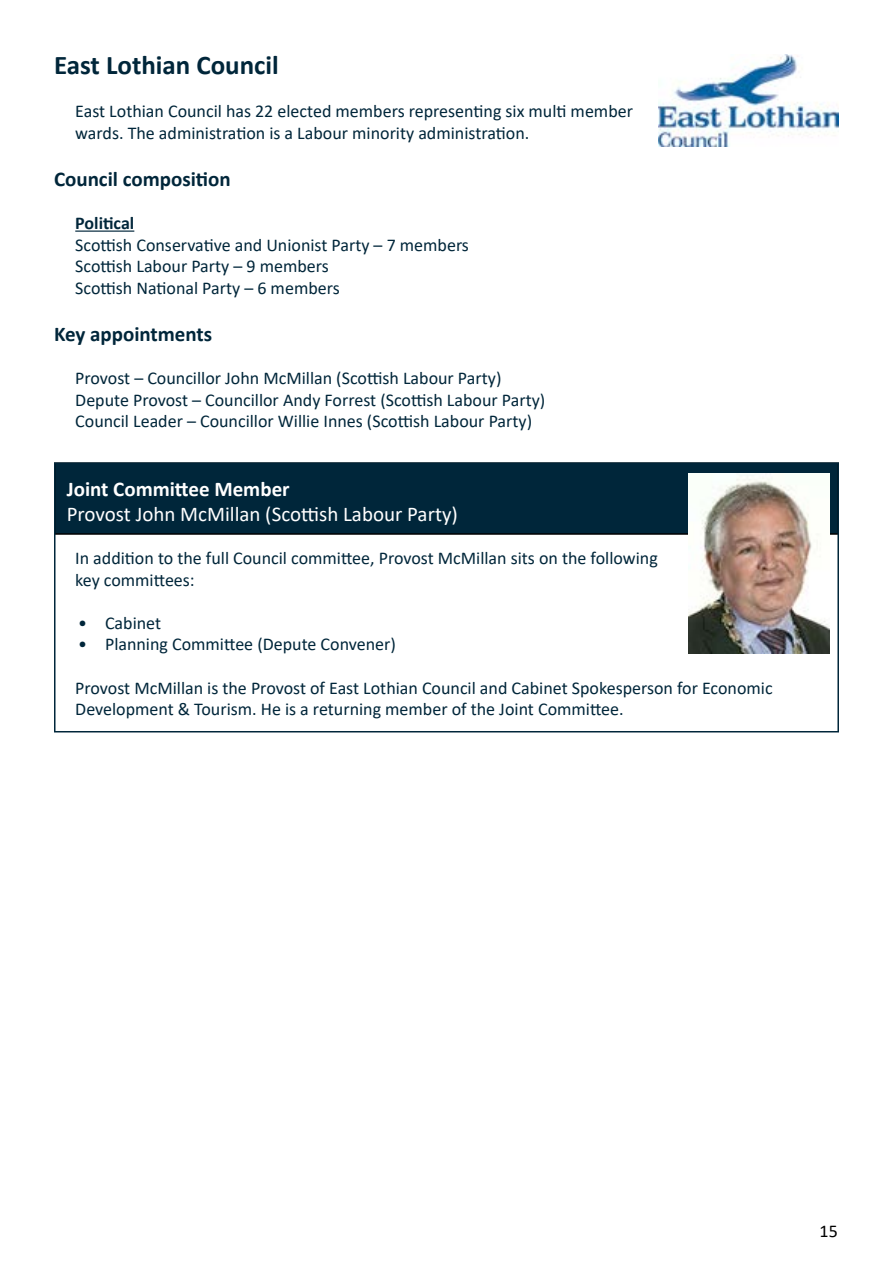
<style>
.page{position:relative;width:893px;height:1263px;background:#fff}
.page>*{position:absolute;margin:0;border:0;box-sizing:border-box;transform-origin:0 0}
.t1{font:700 27px "Calibri";color:#00263a}
.t2{font:21px "Calibri";color:#fff}
.t3{font:700 21px "Calibri";color:#00263a}
.t4{font:700 21px "Calibri";color:#fff}
.t5{font:18px/21.6px "Calibri";color:#00263a}
.t6{font:700 18px "Calibri";color:#00263a}
.t7{font:18px "Calibri";color:#000}
</style>
<div class="page">
<div style="left:55px;top:463px;width:783px;height:71px;background:#00263a"></div>
<div style="left:54px;top:462px;width:785px;height:73px;border:2px solid #000"></div>
<div style="left:54px;top:462px;width:785px;height:270px;border:2px solid #00263a"></div>
<img style="left:688px;top:473px;width:141px;height:180px">
<hr style="left:75px;top:231px;width:59px;height:1px;background:#00263a">
<img style="left:659px;top:54px;width:180px;height:93px">
<h1 class="t1" style="left:54px;top:46px;width:226px">East Lothian Council</h1>
<p class="t5" style="left:75px;top:100px;width:559px">East Lothian Council has 22 elected members representing six multi member wards. The administration is a Labour minority administration.</p>
<p class="t3" style="left:54px;top:164px;width:178px">Council composition</p>
<p class="t6" style="left:75px;top:210px;width:61px">Political</p>
<p class="t5" style="left:75px;top:233px;width:395px">Scottish Conservative and Unionist Party – 7 members<br>Scottish Labour Party – 9 members<br>Scottish National Party – 6 members</p>
<p class="t3" style="left:54px;top:319px;width:160px">Key appointments</p>
<p class="t5" style="left:75px;top:367px;width:472px">Provost – Councillor John McMillan (Scottish Labour Party)<br>Depute Provost – Councillor Andy Forrest (Scottish Labour Party)<br>Council Leader – Councillor Willie Innes (Scottish Labour Party)</p>
<p class="t4" style="left:67px;top:474px;width:224px">Joint Committee Member</p>
<p class="t2" style="left:67px;top:499px;width:393px">Provost John McMillan (Scottish Labour Party)</p>
<p class="t5" style="left:75px;top:547px;width:584px">In addition to the full Council committee, Provost McMillan sits on the following key committees:</p>
<p class="t5" style="left:78px;top:611px;width:85px">• Cabinet</p>
<p class="t5" style="left:78px;top:633px;width:319px">• Planning Committee (Depute Convener)</p>
<p class="t5" style="left:75px;top:676px;width:699px">Provost McMillan is the Provost of East Lothian Council and Cabinet Spokesperson for Economic<br>Development &amp; Tourism. He is a returning member of the Joint Committee.</p>
<p class="t7" style="left:820px;top:1218px;width:20px">15</p>
</div>
